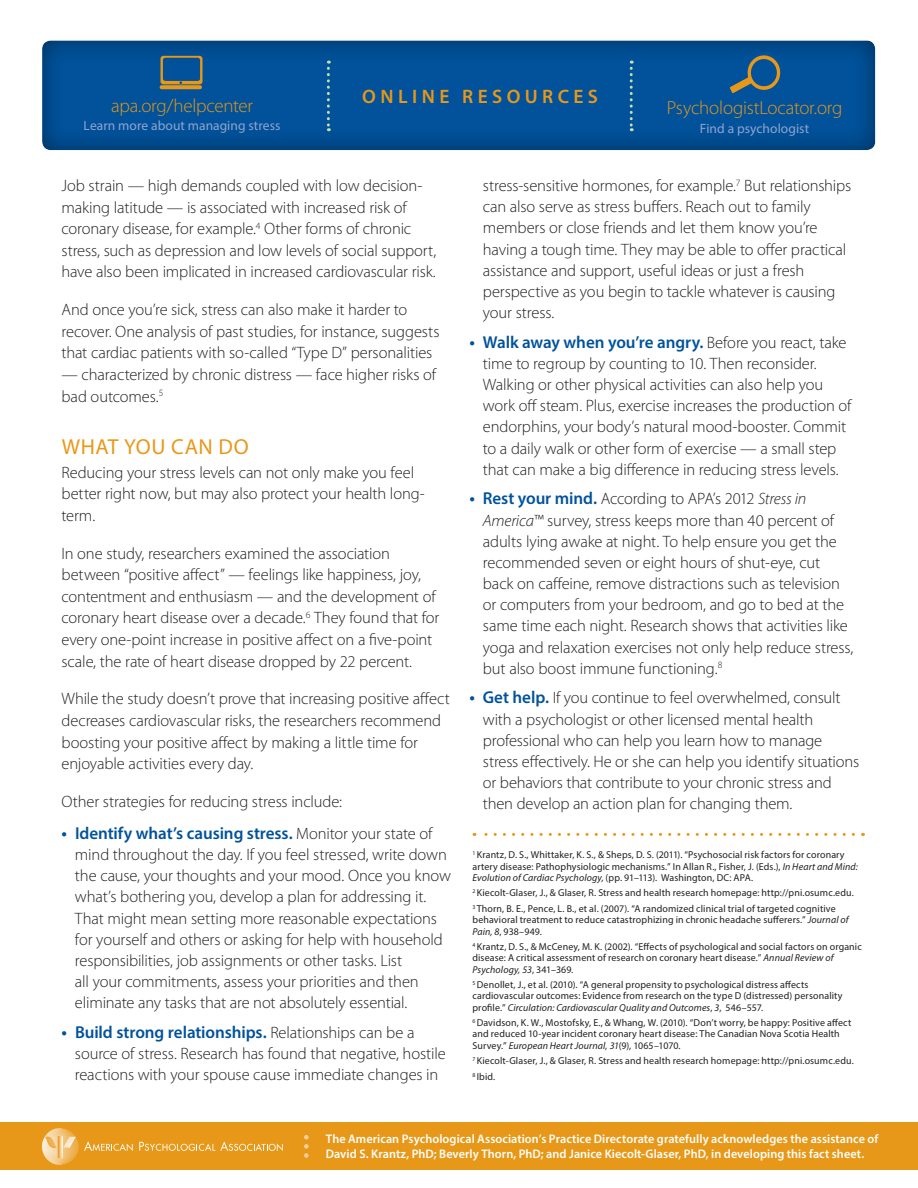
<style>
.page{position:relative;width:918px;height:1188px;background:#fff}
.page>*{position:absolute;margin:0;border:0;box-sizing:border-box;transform-origin:0 0}
.t1{font:21.75px "Myriad Pro";letter-spacing:.03em;color:#e89818}
.t2{font:600 19.5px "Myriad Pro";letter-spacing:.23em;color:#e89818}
.t3{font:300 18.9px "Myriad Pro";letter-spacing:-.015em;color:#e89818}
.t4{font:600 17.25px "Myriad Pro";letter-spacing:-.005em;color:#01529b}
.t5{font:300 16.5px/21.1px "Myriad Pro";letter-spacing:-.01em;color:#231f20}
.t6{font:13.5px "Myriad Pro";color:#91a3ce}
.t7{font:600 12.45px/15px "Myriad Pro";letter-spacing:.005em;color:#fff}
.t8{font:10.05px/11.2px "Myriad Pro";letter-spacing:.015em;color:#231f20}
.s1{font-size:18px}
.s2{font-weight:300;font-size:16.5px;color:#231f20}
.s3{font-weight:600;font-size:18px;color:#01529b}
.s4{font-weight:600;font-size:17.25px;color:#01529b}
.s5{font-style:italic}
</style>
<div class="page">
<div style="left:0;top:1123px;width:918px;height:47px;background:#e89818"></div>
<svg style="left:139px;top:1141px;width:144px;height:10px"></svg>
<svg style="left:42px;top:1128px;width:91px;height:37px"></svg>
<div style="left:41px;top:40px;width:834px;height:112px;background:#231f20;opacity:.5"></div>
<svg style="left:160px;top:56px;width:42px;height:33px"></svg>
<svg style="left:327px;top:61px;width:3px;height:70px"></svg>
<svg style="left:724px;top:51px;width:60px;height:48px;background:#265c84"></svg>
<svg style="left:630px;top:61px;width:3px;height:70px"></svg>
<svg style="left:304px;top:1135px;width:5px;height:23px"></svg>
<svg style="left:474px;top:833px;width:379px;height:3px"></svg>
<p class="t3" style="left:111px;top:94px;width:143px">apa.org/helpcenter</p>
<p class="t6" style="left:84px;top:117px;width:198px">Learn more about managing stress</p>
<p class="t2" style="left:362px;top:84px;width:235px">online resources</p>
<p class="t3" style="left:667px;top:96px;width:177px">PsychologistLocator.org</p>
<p class="t6" style="left:700px;top:120px;width:111px">Find a psychologist</p>
<p class="t5" style="left:61px;top:175px;width:376px;line-height:21.6px">Job strain — high demands coupled with low decision&shy;making latitude — is associated with increased risk of coronary disease, for example.<sup>4</sup> Other forms of chronic stress, such as depression and low levels of social support, have also been implicated in increased cardiovascular risk.</p>
<p class="t5" style="left:61px;top:299px;width:380px;line-height:21.6px">And once you’re sick, stress can also make it harder to recover. One analysis of past studies, for instance, suggests that cardiac patients with so-called “Type D” personalities</p>
<p class="t5" style="left:61px;top:364px;width:376px;line-height:21.6px">— characterized by chronic distress — face higher risks of bad outcomes.<sup>5</sup></p>
<h1 class="t1" style="left:62px;top:433px;width:189px">What you can do</h1>
<p class="t5" style="left:62px;top:461px;width:365px;line-height:21.6px">Reducing your stress levels can not only make you feel better right now, but may also protect your health long&shy;term.</p>
<p class="t5" style="left:62px;top:542px;width:380px;line-height:21.6px">In one study, researchers examined the association between “positive affect” — feelings like happiness, joy, contentment and enthusiasm — and the development of coronary heart disease over a decade.<sup>6</sup> They found that for every one-point increase in positive affect on a five-point scale, the rate of heart disease dropped by 22 percent.</p>
<p class="t5" style="left:62px;top:688px;width:390px;line-height:21.6px">While the study doesn’t prove that increasing positive affect decreases cardiovascular risks, the researchers recommend boosting your positive affect by making a little time for enjoyable activities every day.</p>
<p class="t5" style="left:62px;top:791px;width:282px">Other strategies for reducing stress include:</p>
<p class="t4" style="left:62px;top:822px;width:372px"><span class="s1">•</span> Identify what’s causing stress. <span class="s2">Monitor your state of</span></p>
<p class="t5" style="left:75px;top:844px;width:378px">mind throughout the day. If you feel stressed, write down the cause, your thoughts and your mood. Once you know what’s bothering you, develop a plan for addressing it.<br>That might mean setting more reasonable expectations for yourself and others or asking for help with household responsibilities, job assignments or other tasks. List<br>all your commitments, assess your priorities and then eliminate any tasks that are not absolutely essential.</p>
<p class="t4" style="left:62px;top:1021px;width:355px"><span class="s1">•</span> Build strong relationships. <span class="s2">Relationships can be a</span></p>
<p class="t5" style="left:75px;top:1043px;width:372px">source of stress. Research has found that negative, hostile reactions with your spouse cause immediate changes in</p>
<p class="t5" style="left:483px;top:175px;width:370px">stress-sensitive hormones, for example.<sup>7</sup> But relationships can also serve as stress buffers. Reach out to family members or close friends and let them know you’re having a tough time. They may be able to offer practical assistance and support, useful ideas or just a fresh perspective as you begin to tackle whatever is causing your stress.</p>
<p class="t4" style="left:469px;top:331px;width:379px"><span class="s1">•</span> Walk away when you’re angry. <span class="s2">Before you react, take</span></p>
<p class="t5" style="left:483px;top:353px;width:370px">time to regroup by counting to 10. Then reconsider.<br>Walking or other physical activities can also help you work off steam. Plus, exercise increases the production of endorphins, your body’s natural mood-booster. Commit to a daily walk or other form of exercise — a small step that can make a big difference in reducing stress levels.</p>
<p class="t5" style="left:483px;top:488px;width:372px;text-indent:-13px"><span class="s3">•</span> <span class="s4">Rest your mind.</span> According to APA’s 2012 <span class="s5">Stress in America™</span> survey, stress keeps more than 40 percent of adults lying awake at night. To help ensure you get the recommended seven or eight hours of shut-eye, cut back on caffeine, remove distractions such as television or computers from your bedroom, and go to bed at the same time each night. Research shows that activities like yoga and relaxation exercises not only help reduce stress, but also boost immune functioning.<sup>8</sup></p>
<p class="t5" style="left:483px;top:687px;width:378px;text-indent:-14px"><span class="s3">•</span> <span class="s4">Get help.</span> If you continue to feel overwhelmed, consult with a psychologist or other licensed mental health professional who can help you learn how to manage stress effectively. He or she can help you identify situations or behaviors that contribute to your chronic stress and then develop an action plan for changing them.</p>
<p class="t8" style="left:472px;top:849px;width:387px"><sup>1</sup> Krantz, D. S., Whittaker, K. S., &amp; Sheps, D. S. (2011). “Psychosocial risk factors for coronary artery disease: Pathophysiologic mechanisms.” In Allan R., Fisher, J. (Eds.), <span class="s5">In Heart and Mind:<br>Evolution of Cardiac Psychology,</span> (pp. 91–113). Washington, DC: APA.</p>
<p class="t8" style="left:472px;top:885px;width:383px;line-height:15.6px"><sup>2</sup> Kiecolt-Glaser, J., &amp; Glaser, R. Stress and health research homepage: http://pni.osumc.edu.<br><sup>3</sup> Thorn, B. E., Pence, L. B., et al. (2007). “A randomized clinical trial of targeted cognitive</p>
<p class="t8" style="left:472px;top:914px;width:378px">behavioral treatment to reduce catastrophizing in chronic headache sufferers.” <span class="s5">Journal of<br>Pain, 8</span>, 938–949.</p>
<p class="t8" style="left:472px;top:941px;width:391px"><sup>4</sup> Krantz, D. S., &amp; McCeney, M. K. (2002). “Effects of psychological and social factors on organic disease: A critical assessment of research on coronary heart disease.” <span class="s5">Annual Review of<br>Psychology, 53</span>, 341–369.</p>
<p class="t8" style="left:472px;top:979px;width:372px"><sup>5</sup> Denollet, J., et al. (2010). “A general propensity to psychological distress affects cardiovascular outcomes: Evidence from research on the type D (distressed) personality profile.” <span class="s5">Circulation: Cardiovascular Quality and Outcomes</span>, <span class="s5">3</span>, 546–557.</p>
<p class="t8" style="left:472px;top:1017px;width:380px"><sup>6</sup> Davidson, K. W., Mostofsky, E., &amp; Whang, W. (2010). “Don’t worry, be happy: Positive affect and reduced 10-year incident coronary heart disease: The Canadian Nova Scotia Health<br>Survey.” <span class="s5">European Heart Journal, 31</span>(9), 1065–1070.</p>
<p class="t8" style="left:472px;top:1053px;width:383px;line-height:15.6px"><sup>7</sup> Kiecolt-Glaser, J., &amp; Glaser, R. Stress and health research homepage: http://pni.osumc.edu.<br><sup>8</sup> Ibid.</p>
<p class="t7" style="left:326px;top:1131px;width:554px">The American Psychological Association’s Practice Directorate gratefully acknowledges the assistance of<br>David S. Krantz, PhD; Beverly Thorn, PhD; and Janice Kiecolt-Glaser, PhD, in developing this fact sheet.</p>
</div>
